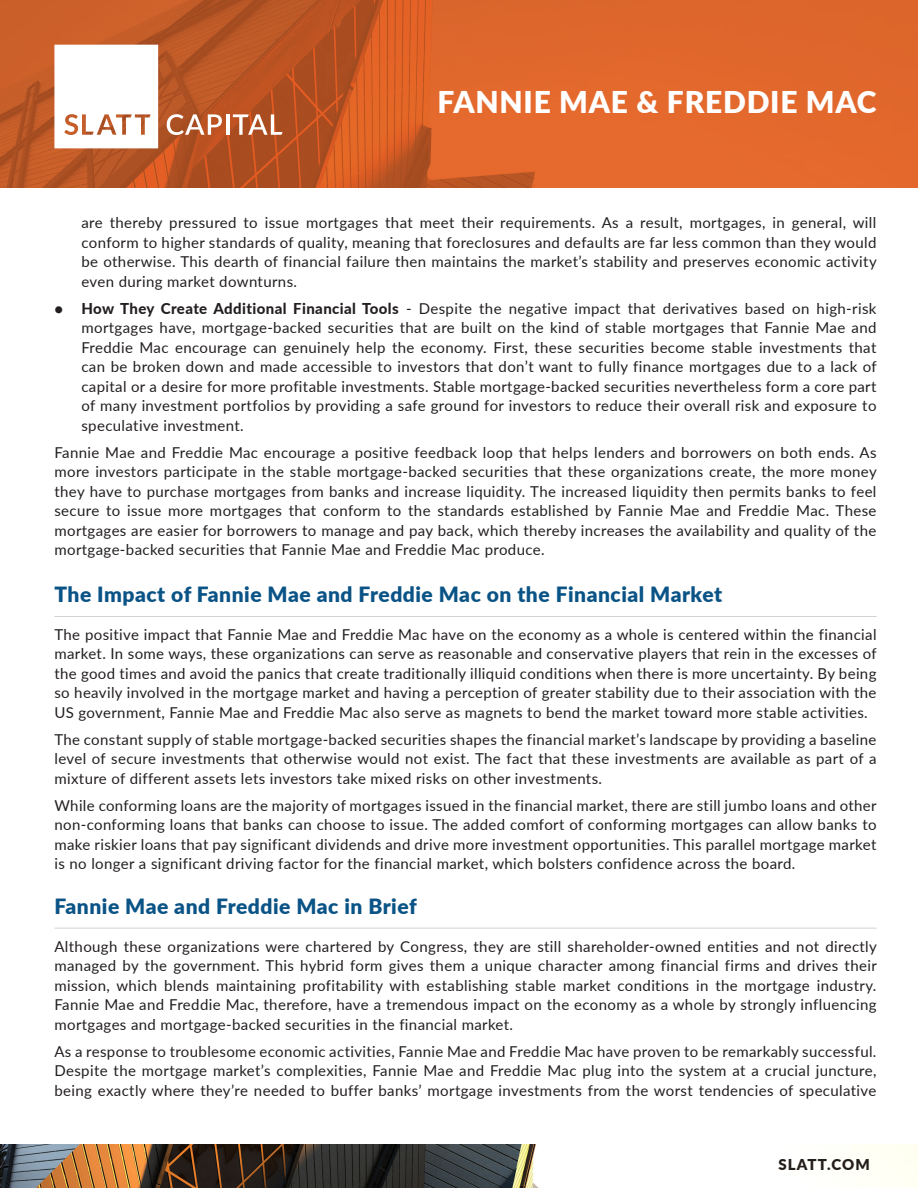
<style>
.page{position:relative;width:918px;height:1188px;background:#fff}
.page>*{position:absolute;margin:0;border:0;box-sizing:border-box;transform-origin:0 0}
.t1{font:900 30px "Lato";letter-spacing:.025em;color:#fff}
.t2{font:900 21px "Lato";letter-spacing:.025em;color:#0a5386}
.t3{font:15px/19.5px "Lato";letter-spacing:.025em;color:#231f20;text-align:justify}
.t4{font:900 15px "Lato";letter-spacing:.075em;color:#241e1b}
.s1{font-weight:800}
</style>
<div class="page">
<img style="left:0;top:1145px;width:918px;height:43px">
<svg style="left:0;top:0;width:918px;height:187px;fill:#df662c"></svg>
<svg style="left:54px;top:45px;width:104px;height:103px"></svg>
<svg style="left:167px;top:114px;width:55px;height:21px"></svg>
<hr style="left:226px;top:114px;width:3px;height:21px;background:#fff">
<svg style="left:233px;top:114px;width:50px;height:21px"></svg>
<hr style="left:54px;top:616px;width:823px;height:1px;background:#d1d2d4">
<hr style="left:54px;top:928px;width:823px;height:1px;background:#d1d2d4">
<h1 class="t1" style="left:438px;top:80px;width:441px">FANNIE MAE &amp; FREDDIE MAC</h1>
<p class="t3" style="left:81px;top:212px;width:797px">are thereby pressured to issue mortgages that meet their requirements. As a result, mortgages, in general, will conform to higher standards of quality, meaning that foreclosures and defaults are far less common than they would be otherwise. This dearth of financial failure then maintains the market’s stability and preserves economic activity even during market downturns.</p>
<p class="t3" style="left:81px;top:298px;width:797px;text-indent:-27px"><span class="s1">• How They Create Additional Financial Tools</span> - Despite the negative impact that derivatives based on high-risk mortgages have, mortgage-backed securities that are built on the kind of stable mortgages that Fannie Mae and Freddie Mac encourage can genuinely help the economy. First, these securities become stable investments that can be broken down and made accessible to investors that don’t want to fully finance mortgages due to a lack of capital or a desire for more profitable investments. Stable mortgage-backed securities nevertheless form a core part of many investment portfolios by providing a safe ground for investors to reduce their overall risk and exposure to speculative investment.</p>
<p class="t3" style="left:54px;top:442px;width:824px">Fannie Mae and Freddie Mac encourage a positive feedback loop that helps lenders and borrowers on both ends. As more investors participate in the stable mortgage-backed securities that these organizations create, the more money they have to purchase mortgages from banks and increase liquidity. The increased liquidity then permits banks to feel secure to issue more mortgages that conform to the standards established by Fannie Mae and Freddie Mac. These mortgages are easier for borrowers to manage and pay back, which thereby increases the availability and quality of the mortgage-backed securities that Fannie Mae and Freddie Mac produce.</p>
<p class="t2" style="left:54px;top:578px;width:669px">The Impact of Fannie Mae and Freddie Mac on the Financial Market</p>
<p class="t3" style="left:54px;top:624px;width:824px">The positive impact that Fannie Mae and Freddie Mac have on the economy as a whole is centered within the financial market. In some ways, these organizations can serve as reasonable and conservative players that rein in the excesses of the good times and avoid the panics that create traditionally illiquid conditions when there is more uncertainty. By being so heavily involved in the mortgage market and having a perception of greater stability due to their association with the US government, Fannie Mae and Freddie Mac also serve as magnets to bend the market toward more stable activities.</p>
<p class="t3" style="left:54px;top:729px;width:824px">The constant supply of stable mortgage-backed securities shapes the financial market’s landscape by providing a baseline level of secure investments that otherwise would not exist. The fact that these investments are available as part of a mixture of different assets lets investors take mixed risks on other investments.</p>
<p class="t3" style="left:54px;top:795px;width:824px">While conforming loans are the majority of mortgages issued in the financial market, there are still jumbo loans and other non-conforming loans that banks can choose to issue. The added comfort of conforming mortgages can allow banks to make riskier loans that pay significant dividends and drive more investment opportunities. This parallel mortgage market is no longer a significant driving factor for the financial market, which bolsters confidence across the board.</p>
<p class="t2" style="left:54px;top:890px;width:364px">Fannie Mae and Freddie Mac in Brief</p>
<p class="t3" style="left:54px;top:936px;width:824px">Although these organizations were chartered by Congress, they are still shareholder-owned entities and not directly managed by the government. This hybrid form gives them a unique character among financial firms and drives their mission, which blends maintaining profitability with establishing stable market conditions in the mortgage industry.<br>Fannie Mae and Freddie Mac, therefore, have a tremendous impact on the economy as a whole by strongly influencing mortgages and mortgage-backed securities in the financial market.</p>
<p class="t3" style="left:54px;top:1041px;width:824px">As a response to troublesome economic activities, Fannie Mae and Freddie Mac have proven to be remarkably successful.<br>Despite the mortgage market’s complexities, Fannie Mae and Freddie Mac plug into the system at a crucial juncture, being exactly where they’re needed to buffer banks’ mortgage investments from the worst tendencies of speculative</p>
<p class="t4" style="left:778px;top:1153px;width:93px">SLATT.COM</p>
</div>
